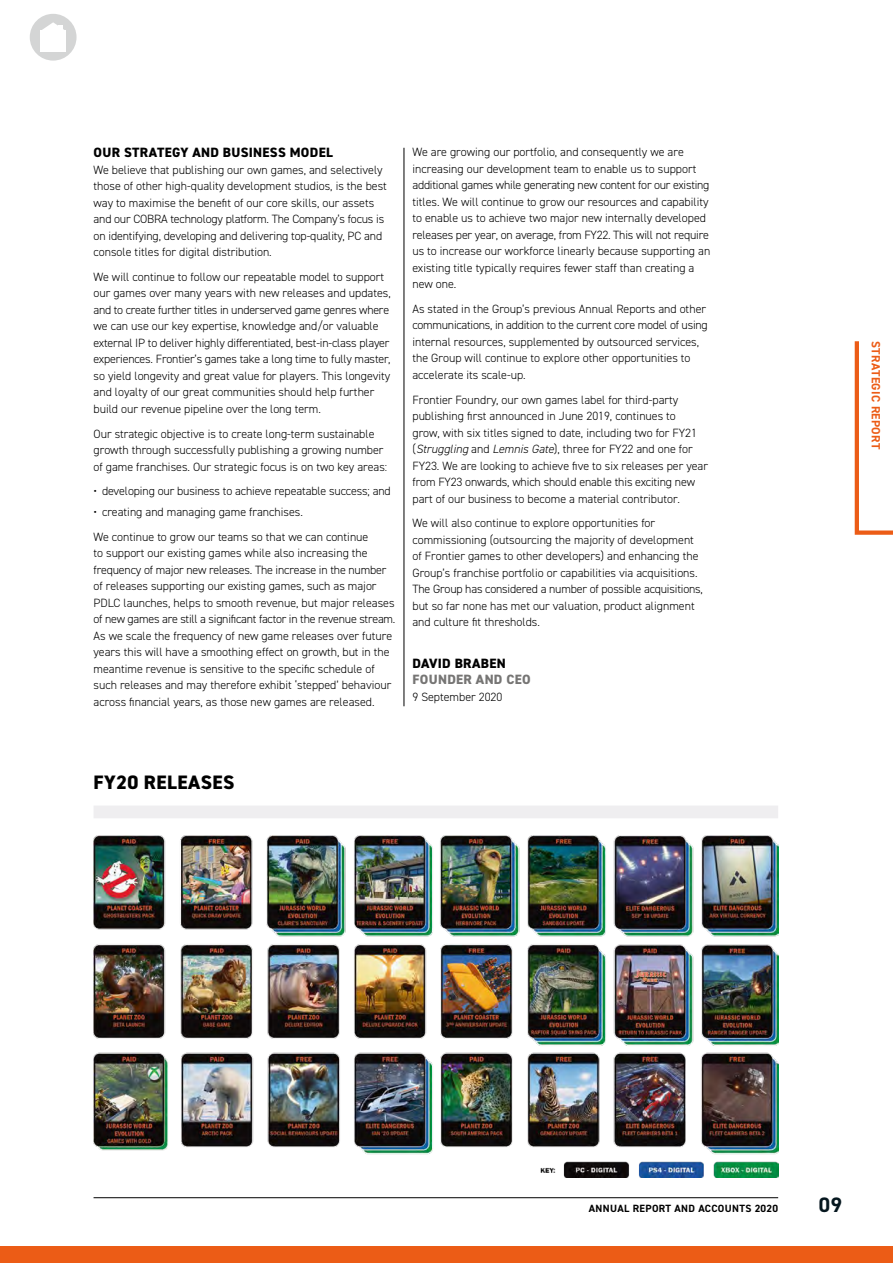
<style>
.page{position:relative;width:893px;height:1263px;background:#fff}
.page>*{position:absolute;margin:0;border:0;box-sizing:border-box;transform-origin:0 0}
.t1{font:700 20.85px "DIN2014";color:#06171f}
.t2{font:800 19.5px "DIN2014";letter-spacing:.025em;color:#000}
.t3{font:800 13.5px "DIN2014";letter-spacing:.025em;color:#000}
.t4{font:800 13.5px "DIN2014";letter-spacing:.025em;color:#767574}
.t5{font:300 12px/16.5px "DIN2014";color:#000}
.t6{font:700 12px "DIN2014";letter-spacing:.025em;color:#ec5c16}
.t7{font:700 10.5px "DIN2014";letter-spacing:.035em;color:#000}
.s1{font-style:italic}
</style>
<div class="page">
<hr style="left:94px;top:1197px;width:684px;height:1px;background:#000">
<svg style="left:854px;top:341px;width:39px;height:194px"></svg>
<hr style="left:404px;top:148px;width:1px;height:558px;background:#000">
<div style="left:94px;top:805px;width:684px;height:13px;background:#efeef0"></div>
<img style="left:94px;top:835px;width:684px;height:320px">
<img style="left:540px;top:1161px;width:238px;height:17px">
<div style="left:0;top:1246px;width:893px;height:17px;background:#ec5c16"></div>
<div style="left:30px;top:14px;width:47px;height:47px;background:#d4d5d5;border-radius:50%"></div>
<div style="left:41px;top:31px;width:25px;height:21px;background:#fff"></div>
<svg style="left:41px;top:22px;width:25px;height:9px"></svg>
<p class="t3" style="left:94px;top:143px;width:241px">OUR STRATEGY AND BUSINESS MODEL</p>
<p class="t5" style="left:94px;top:161px;width:295px">We believe that publishing our own games, and selectively those of other high-quality development studios, is the best way to maximise the benefit of our core skills, our assets and our COBRA technology platform. The Company’s focus is on identifying, developing and delivering top-quality, PC and console titles for digital distribution.</p>
<p class="t5" style="left:94px;top:268px;width:299px">We will continue to follow our repeatable model to support our games over many years with new releases and updates, and to create further titles in underserved game genres where we can use our key expertise, knowledge and/or valuable external IP to deliver highly differentiated, best-in-class player experiences. Frontier’s games take a long time to fully master, so yield longevity and great value for players. This longevity and loyalty of our great communities should help further build our revenue pipeline over the long term.</p>
<p class="t5" style="left:94px;top:425px;width:295px">Our strategic objective is to create long-term sustainable growth through successfully publishing a growing number of game franchises. Our strategic focus is on two key areas:</p>
<p class="t5" style="left:94px;top:483px;width:299px">• developing our business to achieve repeatable success; and</p>
<p class="t5" style="left:94px;top:500px;width:276px;line-height:24.8px">• creating and managing game franchises.<br>We continue to grow our teams so that we can continue</p>
<p class="t5" style="left:94px;top:545px;width:303px">to support our existing games while also increasing the frequency of major new releases. The increase in the number of releases supporting our existing games, such as major PDLC launches, helps to smooth revenue, but major releases of new games are still a significant factor in the revenue stream.<br>As we scale the frequency of new game releases over future years this will have a smoothing effect on growth, but in the meantime revenue is sensitive to the specific schedule of such releases and may therefore exhibit ‘stepped’ behaviour across financial years, as those new games are released.</p>
<p class="t5" style="left:412px;top:144px;width:299px">We are growing our portfolio, and consequently we are increasing our development team to enable us to support additional games while generating new content for our existing titles. We will continue to grow our resources and capability to enable us to achieve two major new internally developed releases per year, on average, from FY22. This will not require us to increase our workforce linearly because supporting an existing title typically requires fewer staff than creating a new one.</p>
<p class="t5" style="left:412px;top:300px;width:297px">As stated in the Group’s previous Annual Reports and other communications, in addition to the current core model of using internal resources, supplemented by outsourced services, the Group will continue to explore other opportunities to accelerate its scale-up.</p>
<p class="t5" style="left:412px;top:391px;width:297px">Frontier Foundry, our own games label for third-party publishing first announced in June 2019, continues to<br>grow, with six titles signed to date, including two for FY21 (<span class="s1">Struggling</span> and <span class="s1">Lemnis Gate</span>), three for FY22 and one for FY23. We are looking to achieve five to six releases per year from FY23 onwards, which should enable this exciting new part of our business to become a material contributor.</p>
<p class="t5" style="left:412px;top:515px;width:292px">We will also continue to explore opportunities for commissioning (outsourcing the majority of development of Frontier games to other developers) and enhancing the Group’s franchise portfolio or capabilities via acquisitions.<br>The Group has considered a number of possible acquisitions, but so far none has met our valuation, product alignment and culture fit thresholds.</p>
<p class="t3" style="left:413px;top:654px;width:95px">DAVID BRABEN</p>
<p class="t4" style="left:413px;top:670px;width:120px">FOUNDER AND CEO</p>
<p class="t5" style="left:412px;top:688px;width:91px">9 September 2020</p>
<h2 class="t2" style="left:94px;top:769px;width:142px">FY20 RELEASES</h2>
<p class="t6" style="left:884px;top:341px;width:109px;rotate:90deg">STRATEGIC REPORT</p>
<p class="t7" style="left:589px;top:1201px;width:191px">ANNUAL REPORT AND ACCOUNTS 2020</p>
<h1 class="t1" style="left:819px;top:1191px;width:25px">09</h1>
</div>
